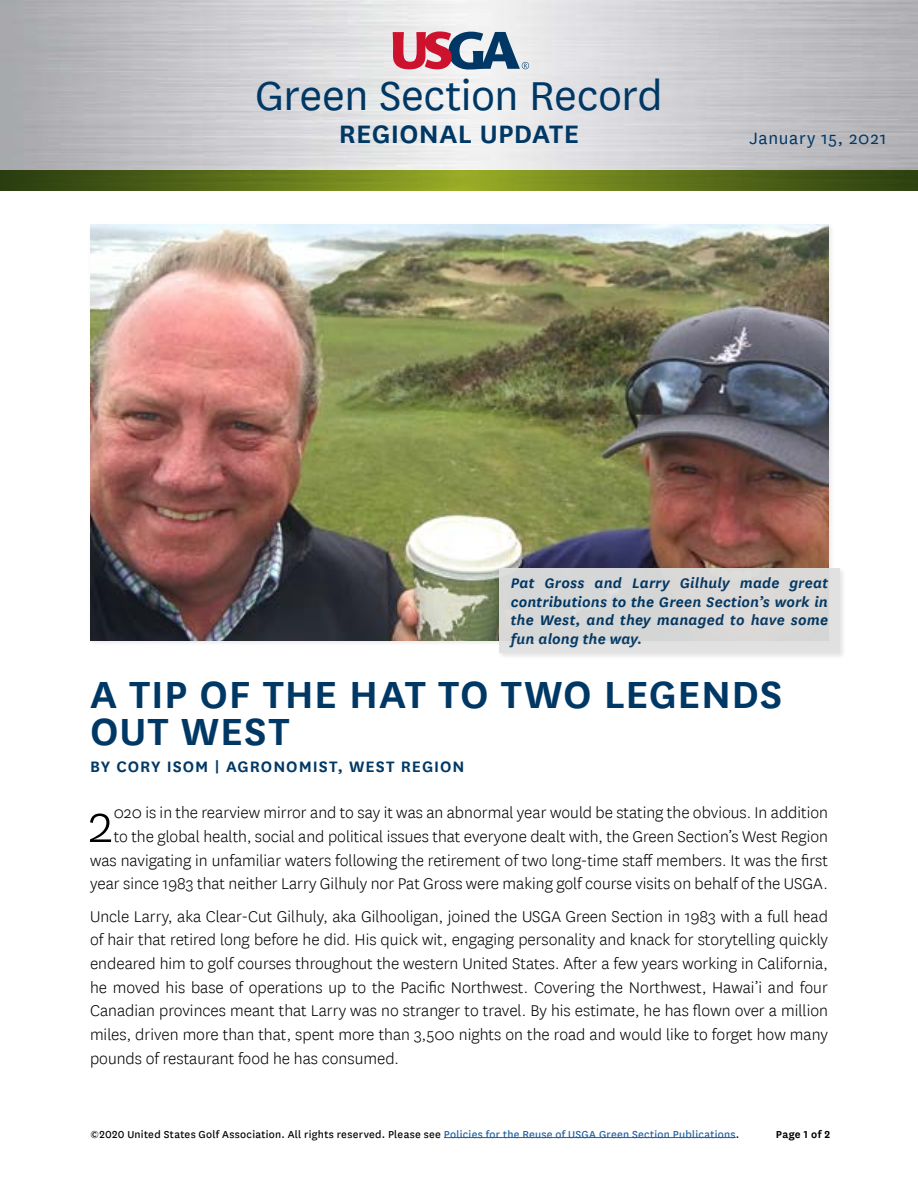
<style>
.page{position:relative;width:918px;height:1188px;background:#fff}
.page>*{position:absolute;margin:0;border:0;box-sizing:border-box;transform-origin:0 0}
.t1{font:300 58.05px "National";color:#000}
.t2{font:48px "National";letter-spacing:-.01em;color:#003865}
.t3{font:600 45px/37.5px "National";letter-spacing:.015em;color:#003865}
.t4{font:600 30px "National";letter-spacing:.01em;color:#003865}
.t5{font:19.5px "National";letter-spacing:.035em;color:#003865}
.t6{font:300 18px/23.5px "National";color:#000;text-align:right}
.t7{font:600 18px "National";letter-spacing:.055em;color:#003865}
.t8{font:italic 600 16.5px/18.8px "National";letter-spacing:.005em;color:#003865;text-align:justify}
.t9{font:12px "National";letter-spacing:.025em;color:#000}
.t10{font:600 12px "National";letter-spacing:.035em;color:#000}
.s1{color:#215e9e}
</style>
<div class="page">
<img style="left:0;top:0;width:918px;height:171px">
<svg style="left:0;top:171px;width:918px;height:19px;background:#5d711a"></svg>
<div style="left:88px;top:223px;width:747px;height:423px;background:#000;opacity:.09"></div>
<img style="left:90px;top:225px;width:739px;height:415px">
<div style="left:497px;top:566px;width:348px;height:93px;background:#000;opacity:.11"></div>
<div style="left:500px;top:568px;width:340px;height:85px;background:#d8d8d7"></div>
<svg style="left:393px;top:31px;width:136px;height:38px"></svg>
<hr style="left:444px;top:1137px;width:292px;height:1px;background:#215e9e">
<h2 class="t2" style="left:255px;top:64px;width:409px">Green Section Record</h2>
<h3 class="t4" style="left:339px;top:113px;width:242px">REGIONAL UPDATE</h3>
<p class="t5" style="left:750px;top:126px;width:139px">January 15, 2021</p>
<p class="t8" style="left:511px;top:572px;width:319px">Pat Gross and Larry Gilhuly made great contributions to the Green Section’s work in the West, and they managed to have some fun along the way.</p>
<h3 class="t3" style="left:90px;top:672px;width:694px">A TIP OF THE HAT TO TWO LEGENDS<br>OUT WEST</h3>
<p class="t7" style="left:90px;top:754px;width:376px">BY CORY ISOM | AGRONOMIST, WEST REGION</p>
<p class="t6" style="left:90px;top:801px;width:740px">020 is in the rearview mirror and to say it was an abnormal year would be stating the obvious. In addition<br>to the global health, social and political issues that everyone dealt with, the Green Section’s West Region was navigating in unfamiliar waters following the retirement of two long-time staff members. It was the first year since 1983 that neither Larry Gilhuly nor Pat Gross were making golf course visits on behalf of the USGA.</p>
<p class="t6" style="left:90px;top:904px;width:740px;text-align:justify">Uncle Larry, aka Clear-Cut Gilhuly, aka Gilhooligan, joined the USGA Green Section in 1983 with a full head of hair that retired long before he did. His quick wit, engaging personality and knack for storytelling quickly endeared him to golf courses throughout the western United States. After a few years working in California, he moved his base of operations up to the Pacific Northwest. Covering the Northwest, Hawai’i and four Canadian provinces meant that Larry was no stranger to travel. By his estimate, he has flown over a million miles, driven more than that, spent more than 3,500 nights on the road and would like to forget how many pounds of restaurant food he has consumed.</p>
<h1 class="t1" style="left:88px;top:788px;width:27px">2</h1>
<p class="t9" style="left:91px;top:1126px;width:650px">©2020 United States Golf Association. All rights reserved. Please see <span class="s1">Policies for the Reuse of USGA Green Section Publications</span>.</p>
<p class="t10" style="left:776px;top:1126px;width:56px">Page 1 of 2</p>
</div>
